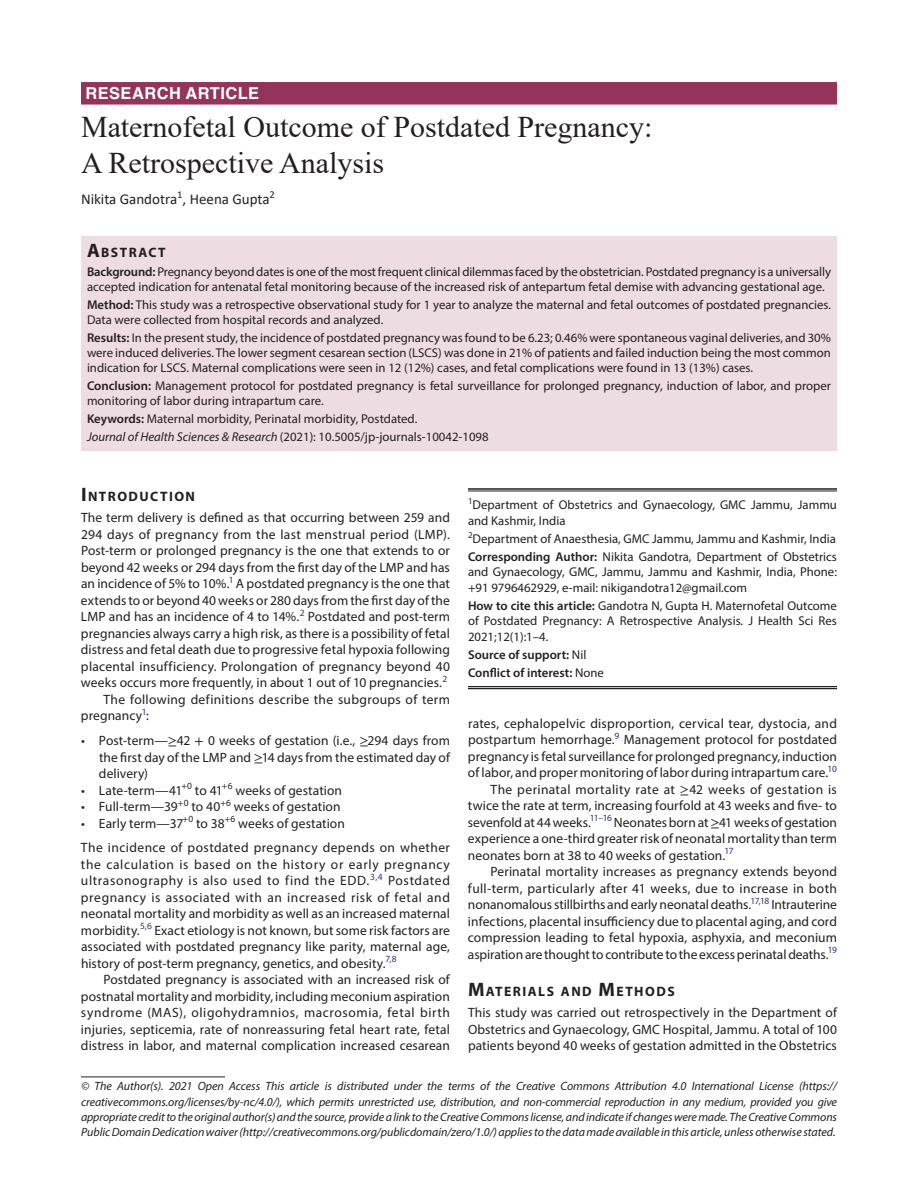
<style>
.page{position:relative;width:918px;height:1188px;background:#fff}
.page>*{position:absolute;margin:0;border:0;box-sizing:border-box;transform-origin:0 0}
.t1{font:30px/36px "Times New Roman";color:#231f20}
.JOHSR-ART{font:700 16.5px "Helvetica LT Std";letter-spacing:.025em;color:#fff}
.AuthorName{font:15px "Calibri";color:#231f20}
.Head-1{font:700 13.65px "Myriad Pro";letter-spacing:.105em;color:#231f20}
.Head-1-first{font:700 13.65px "Myriad Pro";letter-spacing:.105em;color:#231f20}
.AbstractTitle{font:700 13.65px "Myriad Pro";letter-spacing:.105em;color:#231f20}
.Para-NoIndent{font:13.5px/16.5px "Myriad Pro";letter-spacing:.005em;color:#231f20;text-align:justify}
.Para-Indent{font:13.5px/16.5px "Myriad Pro";letter-spacing:.005em;color:#231f20;text-align:justify}
.List-Bullet-first{font:13.5px/16.5px "Myriad Pro";letter-spacing:.005em;color:#231f20;text-align:justify}
.List-Bullet{font:13.5px "Myriad Pro";letter-spacing:.005em;color:#231f20}
.List-Bullet-last{font:13.5px "Myriad Pro";letter-spacing:.005em;color:#231f20}
.Keywords{font:12.75px/15px "Myriad Pro";color:#231f20}
.Corollary-Para{font:12.75px/15.3px "Myriad Pro";color:#231f20;text-align:justify}
.JT_DOI{font:12.75px "Myriad Pro";color:#231f20}
.Affiliation-first{font:12.75px/15.3px "Myriad Pro";color:#231f20}
.Affiliation{font:12.75px "Myriad Pro";color:#231f20}
.Corollary-Para-last{font:600 12.75px "Myriad Pro";color:#231f20}
.Corollary-Para-2{font:600 12.75px "Myriad Pro";color:#231f20}
.FootNote{font:italic 12px/15.1px "Myriad Pro";letter-spacing:-.005em;color:#231f20;text-align:justify}
.s1{font-size:19.5px}
.s2{font-weight:600}
.s3{font-style:italic}
.s4{font-family:"STIX General"}
.s5{font-weight:400}
</style>
<div class="page">
<div style="left:81px;top:82px;width:756px;height:23px;background:#94345b"></div>
<div style="left:81px;top:236px;width:756px;height:26px;background:#eddce1"></div>
<div style="left:81px;top:261px;width:756px;height:39px;background:#eddce1"></div>
<div style="left:81px;top:294px;width:756px;height:39px;background:#eddce1"></div>
<div style="left:81px;top:327px;width:756px;height:54px;background:#eddce1"></div>
<div style="left:81px;top:375px;width:756px;height:39px;background:#eddce1"></div>
<div style="left:81px;top:408px;width:756px;height:24px;background:#eddce1"></div>
<div style="left:81px;top:426px;width:756px;height:24px;background:#eddce1"></div>
<hr style="left:81px;top:1077px;width:144px;height:1px;background:#231f20">
<hr style="left:468px;top:488px;width:369px;height:2px;background:#231f20">
<hr style="left:468px;top:491px;width:369px;height:1px;background:#231f20">
<hr style="left:468px;top:686px;width:369px;height:1px;background:#231f20">
<hr style="left:468px;top:688px;width:369px;height:1px;background:#231f20">
<p class="JOHSR-ART" style="left:86px;top:83px;width:175px">RESEARCH ARTICLE</p>
<p class="t1" style="left:81px;top:108px;width:573px">Maternofetal Outcome of Postdated Pregnancy:<br>A Retrospective Analysis</p>
<p class="AuthorName" style="left:81px;top:189px;width:195px">Nikita Gandotra<sup>1</sup>, Heena Gupta<sup>2</sup></p>
<p class="AbstractTitle" style="left:87px;top:243px;width:80px"><span class="s1">A</span>BSTRACT</p>
<p class="Keywords" style="left:87px;top:264px;width:746px"><span class="s2">Background:</span> Pregnancy beyond dates is one of the most frequent clinical dilemmas faced by the obstetrician. Postdated pregnancy is a universally accepted indication for antenatal fetal monitoring because of the increased risk of antepartum fetal demise with advancing gestational age.</p>
<p class="Keywords" style="left:87px;top:297px;width:746px"><span class="s2">Method:</span> This study was a retrospective observational study for 1 year to analyze the maternal and fetal outcomes of postdated pregnancies.<br>Data were collected from hospital records and analyzed.</p>
<p class="Keywords" style="left:87px;top:330px;width:745px;text-align:justify"><span class="s2">Results:</span> In the present study, the incidence of postdated pregnancy was found to be 6.23; 0.46% were spontaneous vaginal deliveries, and 30% were induced deliveries. The lower segment cesarean section (LSCS) was done in 21% of patients and failed induction being the most common indication for LSCS. Maternal complications were seen in 12 (12%) cases, and fetal complications were found in 13 (13%) cases.</p>
<p class="Keywords" style="left:87px;top:378px;width:745px"><span class="s2">Conclusion:</span> Management protocol for postdated pregnancy is fetal surveillance for prolonged pregnancy, induction of labor, and proper monitoring of labor during intrapartum care.</p>
<p class="Keywords" style="left:87px;top:411px;width:332px"><span class="s2">Keywords:</span> Maternal morbidity, Perinatal morbidity, Postdated.</p>
<p class="JT_DOI" style="left:87px;top:429px;width:403px"><span class="s3">Journal of Health Sciences &amp; Research</span> (2021): 10.5005/jp-journals-10042-1098</p>
<p class="Head-1-first" style="left:81px;top:488px;width:116px"><span class="s1">I</span>NTRODUCTION</p>
<p class="Para-NoIndent" style="left:81px;top:509px;width:371px">The term delivery is defined as that occurring between 259 and 294 days of pregnancy from the last menstrual period (LMP).<br>Post-term or prolonged pregnancy is the one that extends to or beyond 42 weeks or 294 days from the first day of the LMP and has an incidence of 5% to 10%.<sup>1</sup> A postdated pregnancy is the one that extends to or beyond 40 weeks or 280 days from the first day of the LMP and has an incidence of 4 to 14%.<sup>2</sup> Postdated and post-term pregnancies always carry a high risk, as there is a possibility of fetal distress and fetal death due to progressive fetal hypoxia following placental insufficiency. Prolongation of pregnancy beyond 40 weeks occurs more frequently, in about 1 out of 10 pregnancies.<sup>2</sup></p>
<p class="Para-Indent" style="left:81px;top:691px;width:370px;text-indent:23px">The following definitions describe the subgroups of term pregnancy<sup>1</sup>:</p>
<p class="List-Bullet-first" style="left:99px;top:732px;width:353px;text-indent:-18px">• Post-term—<span class="s4">≥</span>42 <span class="s4">+</span> 0 weeks of gestation (i.e., <span class="s4">≥</span>294 days from the first day of the LMP and <span class="s4">≥</span>14 days from the estimated day of delivery)</p>
<p class="List-Bullet" style="left:81px;top:782px;width:263px">• Late-term—41<sup>+0</sup> to 41<sup>+6</sup> weeks of gestation</p>
<p class="List-Bullet" style="left:81px;top:798px;width:261px">• Full-term—39<sup>+0</sup> to 40<sup>+6</sup> weeks of gestation</p>
<p class="List-Bullet-last" style="left:81px;top:815px;width:265px">• Early term—37<sup>+0</sup> to 38<sup>+6</sup> weeks of gestation</p>
<p class="Para-NoIndent" style="left:81px;top:839px;width:371px">The incidence of postdated pregnancy depends on whether the calculation is based on the history or early pregnancy ultrasonography is also used to find the EDD.<sup>3,4</sup> Postdated pregnancy is associated with an increased risk of fetal and neonatal mortality and morbidity as well as an increased maternal morbidity.<sup>5,6</sup> Exact etiology is not known, but some risk factors are associated with postdated pregnancy like parity, maternal age, history of post-term pregnancy, genetics, and obesity.<sup>7,8</sup></p>
<p class="Para-Indent" style="left:81px;top:971px;width:371px;text-indent:23px">Postdated pregnancy is associated with an increased risk of postnatal mortality and morbidity, including meconium aspiration syndrome (MAS), oligohydramnios, macrosomia, fetal birth injuries, septicemia, rate of nonreassuring fetal heart rate, fetal distress in labor, and maternal complication increased cesarean</p>
<p class="Affiliation-first" style="left:468px;top:497px;width:371px"><sup>1</sup>Department of Obstetrics and Gynaecology, GMC Jammu, Jammu and Kashmir, India</p>
<p class="Affiliation" style="left:468px;top:531px;width:369px"><sup>2</sup>Department of Anaesthesia, GMC Jammu, Jammu and Kashmir, India</p>
<p class="Corollary-Para" style="left:468px;top:549px;width:371px"><span class="s2">Corresponding Author:</span> Nikita Gandotra, Department of Obstetrics and Gynaecology, GMC, Jammu, Jammu and Kashmir, India, Phone: +91 9796462929, e-mail: nikigandotra12@gmail.com</p>
<p class="Corollary-Para" style="left:468px;top:598px;width:370px"><span class="s2">How to cite this article:</span> Gandotra N, Gupta H. Maternofetal Outcome of Postdated Pregnancy: A Retrospective Analysis. J Health Sci Res 2021;12(1):1–4.</p>
<p class="Corollary-Para-2" style="left:468px;top:647px;width:120px">Source of support: <span class="s5">Nil</span></p>
<p class="Corollary-Para-last" style="left:468px;top:665px;width:137px">Conflict of interest: <span class="s5">None</span></p>
<p class="Para-Indent" style="left:468px;top:715px;width:371px">rates, cephalopelvic disproportion, cervical tear, dystocia, and postpartum hemorrhage.<sup>9</sup> Management protocol for postdated pregnancy is fetal surveillance for prolonged pregnancy, induction of labor, and proper monitoring of labor during intrapartum care.<sup>10</sup></p>
<p class="Para-Indent" style="left:468px;top:781px;width:371px;text-indent:23px">The perinatal mortality rate at <span class="s4">≥</span>42 weeks of gestation is twice the rate at term, increasing fourfold at 43 weeks and five- to sevenfold at 44 weeks.<sup>11–16</sup> Neonates born at <span class="s4">≥</span>41 weeks of gestation experience a one-third greater risk of neonatal mortality than term neonates born at 38 to 40 weeks of gestation.<sup>17</sup></p>
<p class="Para-Indent" style="left:468px;top:863px;width:371px;text-indent:23px">Perinatal mortality increases as pregnancy extends beyond full-term, particularly after 41 weeks, due to increase in both nonanomalous stillbirths and early neonatal deaths.<sup>17,18</sup> Intrauterine infections, placental insufficiency due to placental aging, and cord compression leading to fetal hypoxia, asphyxia, and meconium aspiration are thought to contribute to the excess perinatal deaths.<sup>19</sup></p>
<p class="Head-1" style="left:468px;top:983px;width:208px"><span class="s1">M</span>ATERIALS AND <span class="s1">M</span>ETHODS</p>
<p class="Para-NoIndent" style="left:468px;top:1004px;width:371px">This study was carried out retrospectively in the Department of Obstetrics and Gynaecology, GMC Hospital, Jammu. A total of 100 patients beyond 40 weeks of gestation admitted in the Obstetrics</p>
<p class="FootNote" style="left:81px;top:1079px;width:758px">© The Author(s). 2021 Open Access This article is distributed under the terms of the Creative Commons Attribution 4.0 International License (https:// creativecommons.org/licenses/by-nc/4.0/), which permits unrestricted use, distribution, and non-commercial reproduction in any medium, provided you give appropriate credit to the original author(s) and the source, provide a link to the Creative Commons license, and indicate if changes were made. The Creative Commons Public Domain Dedication waiver (http://creativecommons.org/publicdomain/zero/1.0/) applies to the data made available in this article, unless otherwise stated.</p>
</div>
